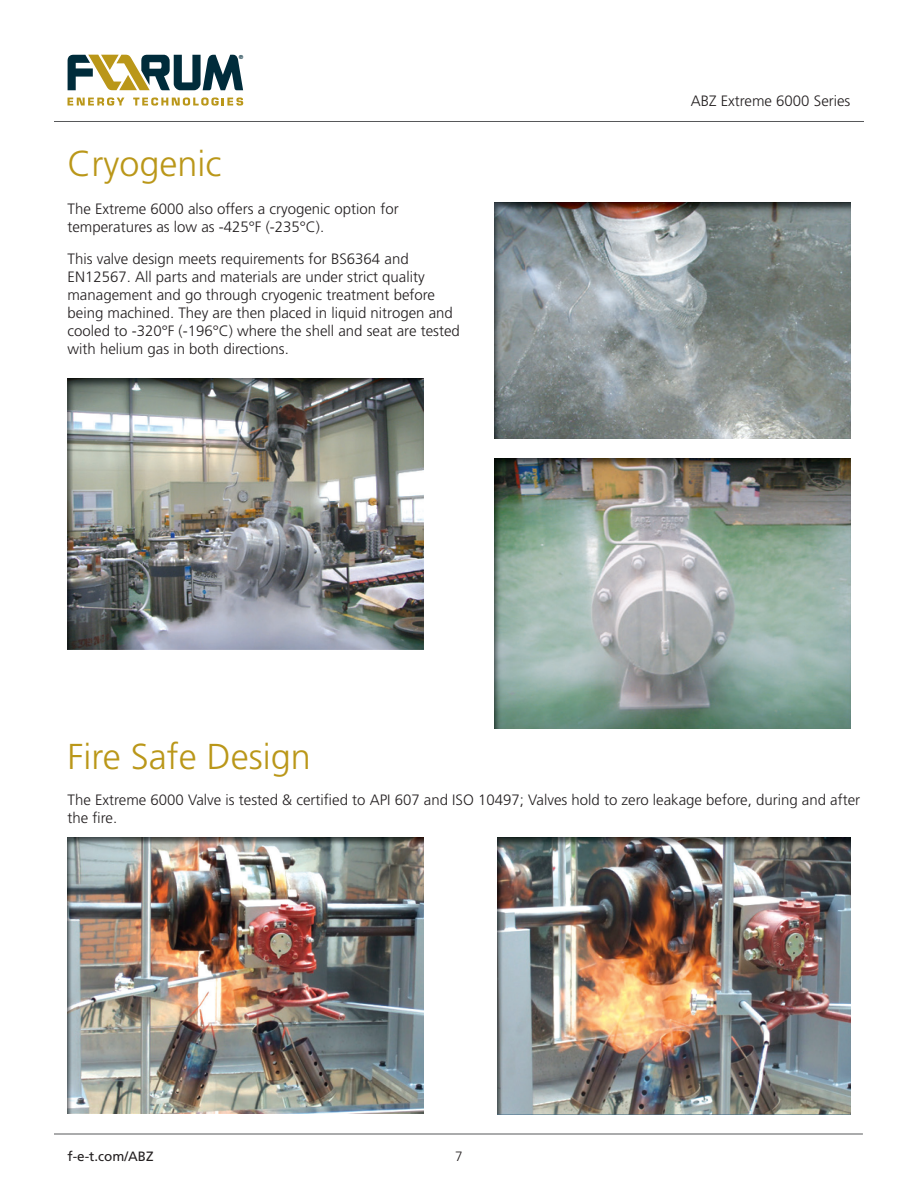
<style>
.page{position:relative;width:918px;height:1188px;background:#fff}
.page>*{position:absolute;margin:0;border:0;box-sizing:border-box;transform-origin:0 0}
.t1{font:300 36px "Frutiger LT Std";color:#ba9719}
.t2{font:300 15px/18px "Frutiger LT Std";color:#231f20}
.t3{font:13.5px "Frutiger LT Std";color:#231f20}
.t4{font:300 13.5px "Frutiger LT Std";color:#231f20}
.t5{font:700 5.85px "Frutiger LT Std";color:#002c3b}
</style>
<div class="page">
<hr style="left:54px;top:1134px;width:809px;height:1px;background:#57585a">
<hr style="left:54px;top:121px;width:810px;height:1px;background:#57585a">
<svg style="left:68px;top:54px;width:175px;height:36px"></svg>
<svg style="left:68px;top:98px;width:56px;height:8px"></svg>
<svg style="left:133px;top:98px;width:110px;height:8px"></svg>
<img style="left:495px;top:202px;width:355px;height:237px">
<img style="left:67px;top:379px;width:357px;height:271px">
<img style="left:495px;top:458px;width:355px;height:271px">
<img style="left:68px;top:838px;width:355px;height:275px">
<img style="left:498px;top:838px;width:352px;height:277px">
<p class="t5" style="left:239px;top:53px;width:6px">®</p>
<h1 class="t1" style="left:68px;top:143px;width:156px">Cryogenic</h1>
<p class="t2" style="left:68px;top:200px;width:333px">The Extreme 6000 also offers a cryogenic option for temperatures as low as -425°F (-235°C).</p>
<p class="t2" style="left:68px;top:250px;width:394px">This valve design meets requirements for BS6364 and EN12567. All parts and materials are under strict quality management and go through cryogenic treatment before being machined. They are then placed in liquid nitrogen and cooled to -320°F (-196°C) where the shell and seat are tested with helium gas in both directions.</p>
<p class="t2" style="left:691px;top:92px;width:161px">ABZ Extreme 6000 Series</p>
<h1 class="t1" style="left:68px;top:737px;width:245px">Fire Safe Design</h1>
<p class="t2" style="left:68px;top:791px;width:794px">The Extreme 6000 Valve is tested &amp; certified to API 607 and ISO 10497; Valves hold to zero leakage before, during and after the fire.</p>
<p class="t3" style="left:68px;top:1148px;width:88px">f-e-t.com/ABZ</p>
<p class="t4" style="left:455px;top:1149px;width:9px">7</p>
</div>
